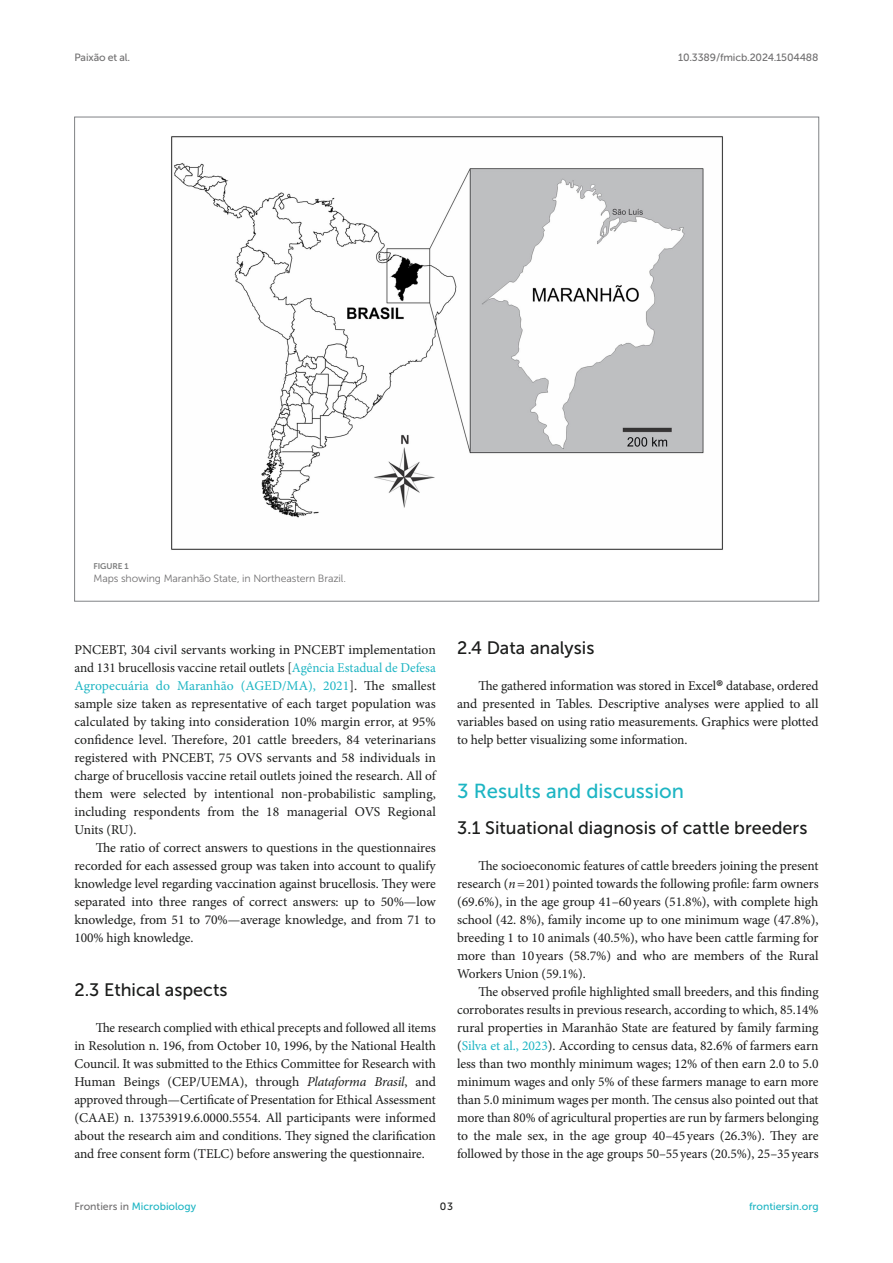
<style>
.page{position:relative;width:893px;height:1263px;background:#fff}
.page>*{position:absolute;margin:0;border:0;box-sizing:border-box;transform-origin:0 0}
.HEAD_1{font:20.25px "Museo Sans 500";color:#1db5c3}
.HEAD_2_after_HEAD_1{font:18px "Museo Sans 500";color:#1b1c1b}
.HEAD_2{font:18px "Museo Sans 500";color:#1b1c1b}
.TEXT{font:13.5px/18px "Minion Pro";letter-spacing:-.005em;color:#1b1c1b;text-align:justify}
.FIG_LEG{font:10.5px "Museo Sans 300";letter-spacing:-.01em;color:#706f70}
.t1{font:10.5px "Museo Sans 500";color:#1db5c3}
.t2{font:10.5px "Museo Sans 500";letter-spacing:-.015em;color:#706f70}
.t3{font:10.5px "Museo Sans 500";color:#1b1c1b}
.FIG_HD{font:8.25px "Museo Sans 700";letter-spacing:-.01em;color:#7e7f7f}
.s1{color:#1db5c3}
.s2{font-style:italic}
.s3{font-size:22.5px;color:#000}
.s4{color:#706f70}
</style>
<div class="page">
<img style="left:171px;top:136px;width:552px;height:414px">
<p class="t2" style="left:74px;top:51px;width:57px">Paixão et al.</p>
<p class="t2" style="left:678px;top:51px;width:142px">10.3389/fmicb.2024.1504488</p>
<p class="FIG_HD" style="left:94px;top:561px;width:37px">FIGURE 1</p>
<p class="FIG_LEG" style="left:94px;top:573px;width:254px">Maps showing Maranhão State, in Northeastern Brazil.</p>
<p class="TEXT" style="left:74px;top:641px;width:363px">PNCEBT, 304 civil servants working in PNCEBT implementation and 131 brucellosis vaccine retail outlets [<span class="s1">Agência Estadual de Defesa Agropecuária do Maranhão (AGED/MA), 2021</span>]. The smallest sample size taken as representative of each target population was calculated by taking into consideration 10% margin error, at 95% confidence level. Therefore, 201 cattle breeders, 84 veterinarians registered with PNCEBT, 75 OVS servants and 58 individuals in charge of brucellosis vaccine retail outlets joined the research. All of them were selected by intentional non-probabilistic sampling, including respondents from the 18 managerial OVS Regional Units (RU).</p>
<p class="TEXT" style="left:74px;top:839px;width:363px;text-indent:21px">The ratio of correct answers to questions in the questionnaires recorded for each assessed group was taken into account to qualify knowledge level regarding vaccination against brucellosis. They were separated into three ranges of correct answers: up to 50%—low knowledge, from 51 to 70%—average knowledge, and from 71 to 100% high knowledge.</p>
<p class="HEAD_2" style="left:74px;top:980px;width:155px">2.3 Ethical aspects</p>
<p class="TEXT" style="left:74px;top:1019px;width:363px;text-indent:21px">The research complied with ethical precepts and followed all items in Resolution n. 196, from October 10, 1996, by the National Health Council. It was submitted to the Ethics Committee for Research with Human Beings (CEP/UEMA), through <span class="s2">Plataforma Brasil</span>, and approved through—Certificate of Presentation for Ethical Assessment (CAAE) n. 13753919.6.0000.5554. All participants were informed about the research aim and conditions. They signed the clarification and free consent form (TELC) before answering the questionnaire.</p>
<p class="HEAD_2" style="left:457px;top:638px;width:139px">2.4 Data analysis</p>
<p class="TEXT" style="left:457px;top:677px;width:363px;text-indent:21px">The gathered information was stored in Excel<span class="s3">®</span> database, ordered and presented in Tables. Descriptive analyses were applied to all variables based on using ratio measurements. Graphics were plotted to help better visualizing some information.</p>
<p class="HEAD_1" style="left:457px;top:780px;width:228px">3 Results and discussion</p>
<p class="HEAD_2_after_HEAD_1" style="left:457px;top:818px;width:352px">3.1 Situational diagnosis of cattle breeders</p>
<p class="TEXT" style="left:457px;top:857px;width:363px;text-indent:21px">The socioeconomic features of cattle breeders joining the present research (<span class="s2">n</span>=201) pointed towards the following profile: farm owners (69.6%), in the age group 41–60years (51.8%), with complete high school (42. 8%), family income up to one minimum wage (47.8%), breeding 1 to 10 animals (40.5%), who have been cattle farming for more than 10years (58.7%) and who are members of the Rural Workers Union (59.1%).</p>
<p class="TEXT" style="left:457px;top:983px;width:363px;text-indent:21px">The observed profile highlighted small breeders, and this finding corroborates results in previous research, according to which, 85.14% rural properties in Maranhão State are featured by family farming (<span class="s1">Silva et al., 2023</span>). According to census data, 82.6% of farmers earn less than two monthly minimum wages; 12% of then earn 2.0 to 5.0 minimum wages and only 5% of these farmers manage to earn more than 5.0 minimum wages per month. The census also pointed out that more than 80% of agricultural properties are run by farmers belonging to the male sex, in the age group 40–45years (26.3%). They are followed by those in the age groups 50–55years (20.5%), 25–35years</p>
<p class="t1" style="left:74px;top:1200px;width:123px"><span class="s4">Frontiers in</span> Microbiology</p>
<p class="t3" style="left:440px;top:1200px;width:15px">03</p>
<p class="t1" style="left:749px;top:1200px;width:71px">frontiersin.org</p>
</div>
